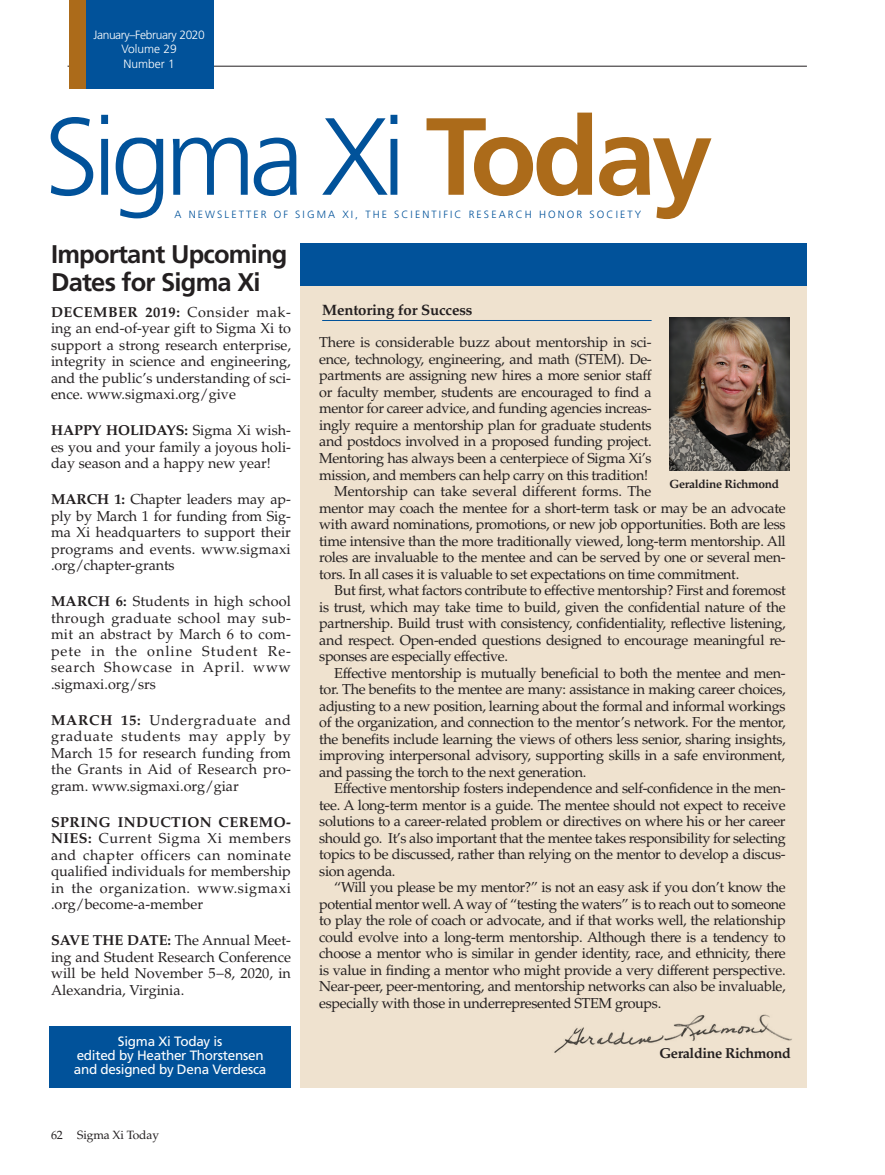
<style>
.page{position:relative;width:885px;height:1175px;background:#fff}
.page>*{position:absolute;margin:0;border:0;box-sizing:border-box;transform-origin:0 0}
.Head_San_Serif{font:300 109.5px "Frutiger LT Std";letter-spacing:-.06em;color:#01529a}
.NL_Head{font:700 25.5px/28.5px "Frutiger LT Std";letter-spacing:-.03em;color:#231f20}
.Subhead{font:700 15px "Palatino LT Std";letter-spacing:-.01em;color:#231f20}
.ASText{font:14.4px/16.5px "Palatino LT Std";letter-spacing:-.025em;color:#231f20;text-align:justify}
.SXT_caption{font:700 14.4px "Palatino LT Std";letter-spacing:-.03em;color:#231f20}
.PLAY_BUTTON_text{font:13.5px/14.2px "Frutiger LT Std";letter-spacing:-.02em;color:#fff;text-align:center}
.t1{font:300 12px "Frutiger LT Std";letter-spacing:-.03em;color:#fff}
.ASSOCaption{font:700 12px "Palatino LT Std";letter-spacing:-.03em;color:#231f20}
.t2{font:12px "Palatino LT Std";letter-spacing:-.01em;color:#231f20}
.t3{font:300 12px "Frutiger LT Std";color:#fff}
.t4{font:300 10.5px "Frutiger LT Std";letter-spacing:.2em;color:#01529a}
.s1{font-weight:700;color:#ac6b1a}
.s2{font-weight:700}
</style>
<div class="page">
<hr style="left:68px;top:66px;width:738px;height:1px;background:#231f20">
<div style="left:69px;top:0;width:144px;height:88px;background:#01529a"></div>
<div style="left:69px;top:0;width:17px;height:88px;background:#ac6b1a"></div>
<div style="left:300px;top:245px;width:506px;height:843px;background:#efe2cf"></div>
<div style="left:300px;top:243px;width:506px;height:43px;background:#01529a"></div>
<hr style="left:322px;top:320px;width:329px;height:1px;background:#01529a">
<div style="left:666px;top:317px;width:123px;height:156px;background:#231f20;opacity:.4"></div>
<img style="left:554px;top:1014px;width:238px;height:39px">
<div style="left:49px;top:1026px;width:242px;height:62px;background:#01529a"></div>
<p class="t1" style="left:93px;top:28px;width:113px">January–February 2020</p>
<p class="t3" style="left:121px;top:42px;width:57px">Volume 29</p>
<p class="t1" style="left:123px;top:57px;width:53px">Number 1</p>
<p class="Head_San_Serif" style="left:44px;top:95px;width:669px">Sigma Xi <span class="s1">Today</span></p>
<p class="t4" style="left:175px;top:208px;width:468px">A NEWSLETTER OF SIGMA XI, THE SCIENTIFIC RESEARCH HONOR SOCIETY</p>
<p class="NL_Head" style="left:51px;top:240px;width:238px">Important Upcoming<br>Dates for Sigma Xi</p>
<p class="ASText" style="left:51px;top:304px;width:241px"><span class="s2">DECEMBER 2019:</span> Consider mak&shy;ing an end-of-year gift to Sigma Xi to support a strong research enterprise, integrity in science and engineering, and the public’s understanding of sci&shy;ence. www.sigmaxi.org/give</p>
<p class="ASText" style="left:51px;top:422px;width:241px"><span class="s2">HAPPY HOLIDAYS:</span> Sigma Xi wish&shy;es you and your family a joyous holi&shy;day season and a happy new year!</p>
<p class="ASText" style="left:51px;top:491px;width:241px"><span class="s2">MARCH 1:</span> Chapter leaders may ap&shy;ply by March 1 for funding from Sig&shy;ma Xi headquarters to support their programs and events. www.sigmaxi .org/chapter-grants</p>
<p class="ASText" style="left:51px;top:593px;width:241px"><span class="s2">MARCH 6:</span> Students in high school through graduate school may sub&shy;mit an abstract by March 6 to com&shy;pete in the online Student Re&shy;search Showcase in April. www .sigmaxi.org/srs</p>
<p class="ASText" style="left:51px;top:712px;width:241px"><span class="s2">MARCH 15:</span> Undergraduate and graduate students may apply by March 15 for research funding from the Grants in Aid of Research pro&shy;gram. www.sigmaxi.org/giar</p>
<p class="ASText" style="left:51px;top:814px;width:241px"><span class="s2">SPRING INDUCTION CEREMO-NIES:</span> Current Sigma Xi members and chapter officers can nominate qualified individuals for membership in the organization. www.sigmaxi .org/become-a-member</p>
<p class="ASText" style="left:51px;top:932px;width:241px"><span class="s2">SAVE THE DATE:</span> The Annual Meet&shy;ing and Student Research Conference will be held November 5−8, 2020, in Alexandria, Virginia.</p>
<p class="PLAY_BUTTON_text" style="left:74px;top:1033px;width:194px">Sigma Xi Today is<br>edited by Heather Thorstensen and designed by Dena Verdesca</p>
<p class="t2" style="left:51px;top:1127px;width:109px">62 Sigma Xi Today</p>
<p class="Subhead" style="left:322px;top:301px;width:152px">Mentoring for Success</p>
<p class="ASText" style="left:319px;top:334px;width:334px">There is considerable buzz about mentorship in sci&shy;ence, technology, engineering, and math (STEM). De&shy;partments are assigning new hires a more senior staff or faculty member, students are encouraged to find a mentor for career advice, and funding agencies increas&shy;ingly require a mentorship plan for graduate students and postdocs involved in a proposed funding project.<br>Mentoring has always been a centerpiece of Sigma Xi’s mission, and members can help carry on this tradition!</p>
<p class="ASText" style="left:319px;top:483px;width:468px;text-align:left;text-indent:15px">Mentorship can take several different forms. The<br>mentor may coach the mentee for a short-term task or may be an advocate with award nominations, promotions, or new job opportunities. Both are less time intensive than the more traditionally viewed, long-term mentorship. All roles are invaluable to the mentee and can be served by one or several men&shy;tors. In all cases it is valuable to set expectations on time commitment.</p>
<p class="ASText" style="left:319px;top:582px;width:468px;text-indent:15px">But first, what factors contribute to effective mentorship? First and foremost is trust, which may take time to build, given the confidential nature of the partnership. Build trust with consistency, confidentiality, reflective listening, and respect. Open-ended questions designed to encourage meaningful re&shy;sponses are especially effective.</p>
<p class="ASText" style="left:319px;top:664px;width:468px;text-indent:15px">Effective mentorship is mutually beneficial to both the mentee and men&shy;tor. The benefits to the mentee are many: assistance in making career choices, adjusting to a new position, learning about the formal and informal workings of the organization, and connection to the mentor’s network. For the mentor, the benefits include learning the views of others less senior, sharing insights, improving interpersonal advisory, supporting skills in a safe environment, and passing the torch to the next generation.</p>
<p class="ASText" style="left:319px;top:780px;width:468px;text-indent:15px">Effective mentorship fosters independence and self-confidence in the men&shy;tee. A long-term mentor is a guide. The mentee should not expect to receive solutions to a career-related problem or directives on where his or her career should go. It’s also important that the mentee takes responsibility for selecting topics to be discussed, rather than relying on the mentor to develop a discus&shy;sion agenda.</p>
<p class="ASText" style="left:319px;top:879px;width:468px;text-indent:15px">“Will you please be my mentor?” is not an easy ask if you don’t know the potential mentor well. A way of “testing the waters” is to reach out to someone to play the role of coach or advocate, and if that works well, the relationship could evolve into a long-term mentorship. Although there is a tendency to choose a mentor who is similar in gender identity, race, and ethnicity, there is value in finding a mentor who might provide a very different perspective.<br>Near-peer, peer-mentoring, and mentorship networks can also be invaluable, especially with those in underrepresented STEM groups.</p>
<p class="ASSOCaption" style="left:669px;top:477px;width:111px">Geraldine Richmond</p>
<p class="SXT_caption" style="left:659px;top:1045px;width:133px">Geraldine Richmond</p>
</div>
